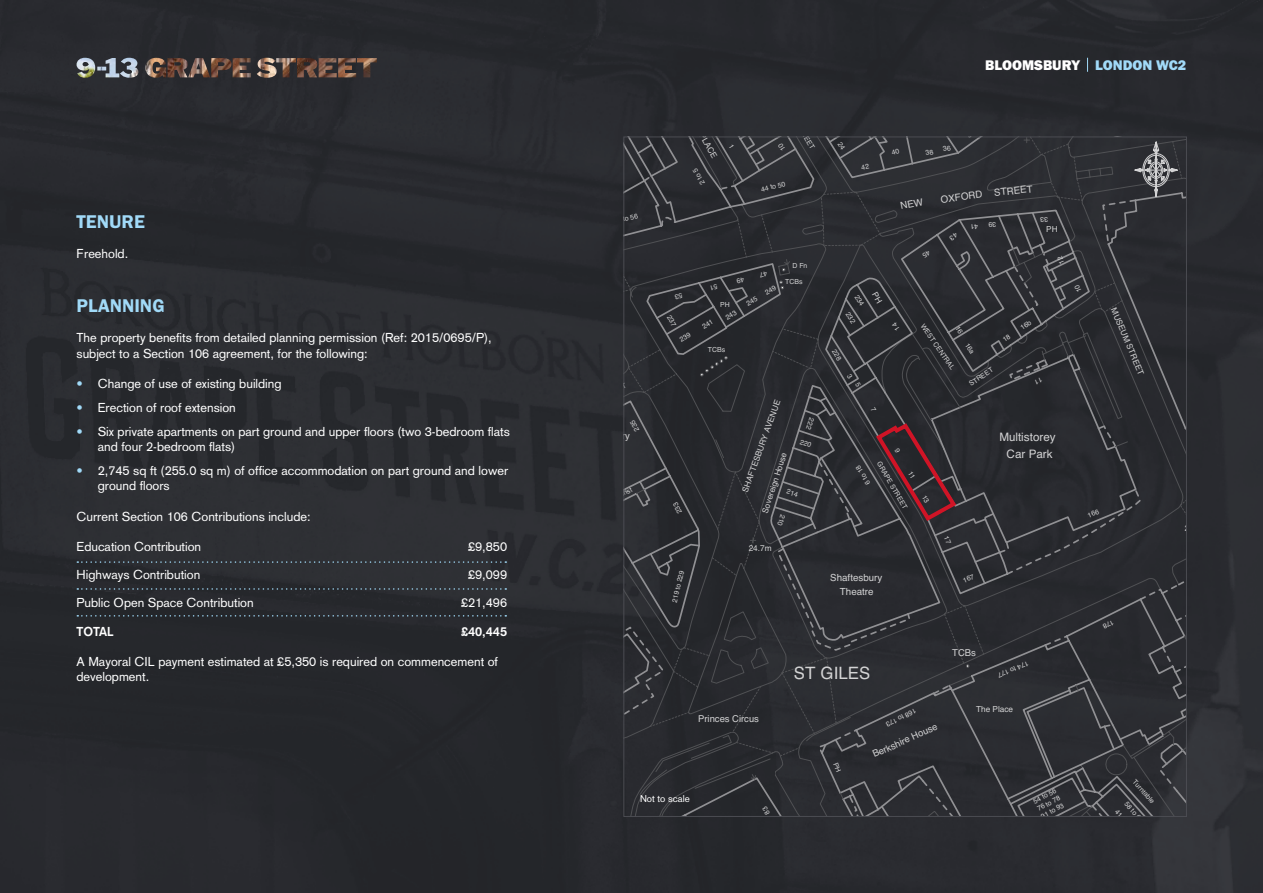
<style>
.page{position:relative;width:1263px;height:893px;background:#282a2e}
.page>*{position:absolute;margin:0;border:0;box-sizing:border-box;transform-origin:0 0}
.t1{font:600 19.05px "Franklin Got T";color:#a1daf8}
.t2{font:17.1px "Helvetica";color:#d3d3d4}
.t3{font:14.4px "Franklin Got T Heav";color:#fff}
.t4{font:12.75px/15.3px "Akzidenz Grotesk";color:#fff}
.t5{font:700 12.75px "Akzidenz Grotesk";color:#fff}
.t6{font:11.7px "Helvetica";color:#d3d3d4}
.t7{font:9.75px "Helvetica";color:#d3d3d4}
.t8{font:9.75px "Akzidenz Grotesk";color:#fff}
.t9{font:9.45px "Helvetica";color:#d3d3d4}
.t10{font:8.25px "Helvetica";color:#d3d3d4}
.t11{font:6.9px "Helvetica";letter-spacing:.005em;color:#d3d3d4}
.s1{color:#a1daf8}
</style>
<div class="page">
<img style="left:77px;top:58px;width:300px;height:20px">
<svg style="left:1087px;top:58px;width:1px;height:14px"></svg>
<hr style="left:1262px;top:137px;width:1px;height:679px;background:#505154">
<hr style="left:624px;top:824px;width:562px;height:1px;background:#505154">
<svg style="left:77px;top:561px;width:429px;height:2px"></svg>
<svg style="left:77px;top:588px;width:429px;height:2px"></svg>
<svg style="left:77px;top:615px;width:429px;height:2px"></svg>
<svg style="left:442px;top:435px;width:6px;height:6px"></svg>
<svg style="left:624px;top:137px;width:562px;height:679px;background:#2f3034"></svg>
<h1 class="t1" style="left:77px;top:211px;width:70px">TENURE</h1>
<p class="t4" style="left:77px;top:246px;width:53px">Freehold.</p>
<h1 class="t1" style="left:77px;top:295px;width:90px">PLANNING</h1>
<p class="t4" style="left:77px;top:330px;width:417px">The property benefits from detailed planning permission (Ref: 2015/0695/P), subject to a Section 106 agreement, for the following:</p>
<p class="t4" style="left:77px;top:376px;width:207px"><span class="s1">•</span> Change of use of existing building</p>
<p class="t4" style="left:77px;top:400px;width:161px"><span class="s1">•</span> Erection of roof extension</p>
<p class="t4" style="left:98px;top:424px;width:414px;text-indent:-21px"><span class="s1">•</span> Six private apartments on part ground and upper floors (two 3-bedroom flats and four 2-bedroom flats)</p>
<p class="t4" style="left:98px;top:463px;width:412px;text-indent:-21px"><span class="s1">•</span> 2,745 sq ft (255.0 sq m) of office accommodation on part ground and lower ground floors</p>
<p class="t4" style="left:77px;top:509px;width:236px">Current Section 106 Contributions include:</p>
<p class="t4" style="left:77px;top:539px;width:126px">Education Contribution</p>
<p class="t4" style="left:468px;top:539px;width:40px">£9,850</p>
<p class="t4" style="left:77px;top:567px;width:125px">Highways Contribution</p>
<p class="t4" style="left:468px;top:567px;width:40px">£9,099</p>
<p class="t4" style="left:77px;top:595px;width:179px">Public Open Space Contribution</p>
<p class="t4" style="left:461px;top:595px;width:48px">£21,496</p>
<p class="t5" style="left:77px;top:623px;width:39px">TOTAL</p>
<p class="t5" style="left:461px;top:623px;width:48px">£40,445</p>
<p class="t4" style="left:77px;top:654px;width:423px">A Mayoral CIL payment estimated at £5,350 is required on commencement of development.</p>
<p class="t11" style="left:612px;top:216px;width:26px;rotate:-15deg">52 to 56</p>
<p class="t11" style="left:619px;top:489px;width:13px;rotate:-27deg">Inst</p>
<p class="t3" style="left:985px;top:57px;width:203px">BLOOMSBURY <span class="s1">LONDON WC2</span></p>
<p class="t10" style="left:700px;top:118px;width:43px;rotate:60deg">AM PLACE</p>
<p class="t11" style="left:698px;top:186px;width:19px;rotate:-119deg">2ot 5</p>
<p class="t11" style="left:803px;top:122px;width:29px;rotate:59deg">STREET</p>
<p class="t11" style="left:760px;top:184px;width:26px;rotate:-15deg">44 to 50</p>
<p class="t11" style="left:669px;top:601px;width:34px;rotate:-77deg">219 to 229</p>
<p class="t11" style="left:720px;top:299px;width:11px">PH</p>
<p class="t11" style="left:708px;top:344px;width:19px">TCBs</p>
<p class="t11" style="left:792px;top:261px;width:17px">D Fn</p>
<p class="t11" style="left:785px;top:276px;width:19px">TCBs</p>
<p class="t10" style="left:739px;top:490px;width:99px;rotate:-70deg">SHAFTESBURY AVENUE</p>
<p class="t10" style="left:759px;top:511px;width:65px;rotate:-72deg">Sovereign House</p>
<p class="t10" style="left:749px;top:541px;width:24px">24.7m</p>
<p class="t7" style="left:940px;top:192px;width:43px;rotate:-7deg">OXFORD</p>
<p class="t7" style="left:993px;top:185px;width:40px;rotate:-6deg">STREET</p>
<p class="t10" style="left:1046px;top:222px;width:13px">PH</p>
<p class="t11" style="left:927px;top:321px;width:56px;rotate:56deg">WEST CENTRAL</p>
<p class="t11" style="left:967px;top:380px;width:29px;rotate:-34deg">STREET</p>
<p class="t11" style="left:883px;top:459px;width:55px;rotate:60deg">GRAPE STREET</p>
<p class="t11" style="left:864px;top:487px;width:23px;rotate:-121deg">6 ot 18</p>
<p class="t6" style="left:999px;top:428px;width:58px">Multistorey</p>
<p class="t6" style="left:1006px;top:445px;width:48px">Car Park</p>
<p class="t7" style="left:830px;top:570px;width:54px">Shaftesbury</p>
<p class="t7" style="left:840px;top:584px;width:35px">Theatre</p>
<h2 class="t2" style="left:794px;top:660px;width:78px">ST GILES</h2>
<p class="t9" style="left:952px;top:645px;width:25px">TCBs</p>
<p class="t11" style="left:1030px;top:668px;width:34px;rotate:158deg">71 4 ot 71 7</p>
<p class="t10" style="left:1119px;top:306px;width:73px;rotate:67deg">MUSEUM STREET</p>
<p class="t9" style="left:698px;top:711px;width:62px">Princes Circus</p>
<p class="t11" style="left:918px;top:715px;width:34px;rotate:154deg">61 8 ot 71 3</p>
<p class="t9" style="left:870px;top:748px;width:71px;rotate:-24deg">Berkshire House</p>
<p class="t10" style="left:976px;top:703px;width:39px">The Place</p>
<p class="t8" style="left:640px;top:792px;width:51px">Not to scale</p>
<p class="t11" style="left:1031px;top:797px;width:26px;rotate:-27deg">54 to 56</p>
<p class="t11" style="left:1035px;top:804px;width:27px;rotate:-27deg">76 to 78</p>
<p class="t11" style="left:1039px;top:812px;width:26px;rotate:-28deg">91 to 93</p>
<p class="t11" style="left:1138px;top:777px;width:31px;rotate:48deg">Turntable</p>
<p class="t11" style="left:1130px;top:799px;width:27px;rotate:49deg">58 to 63</p>
</div>
